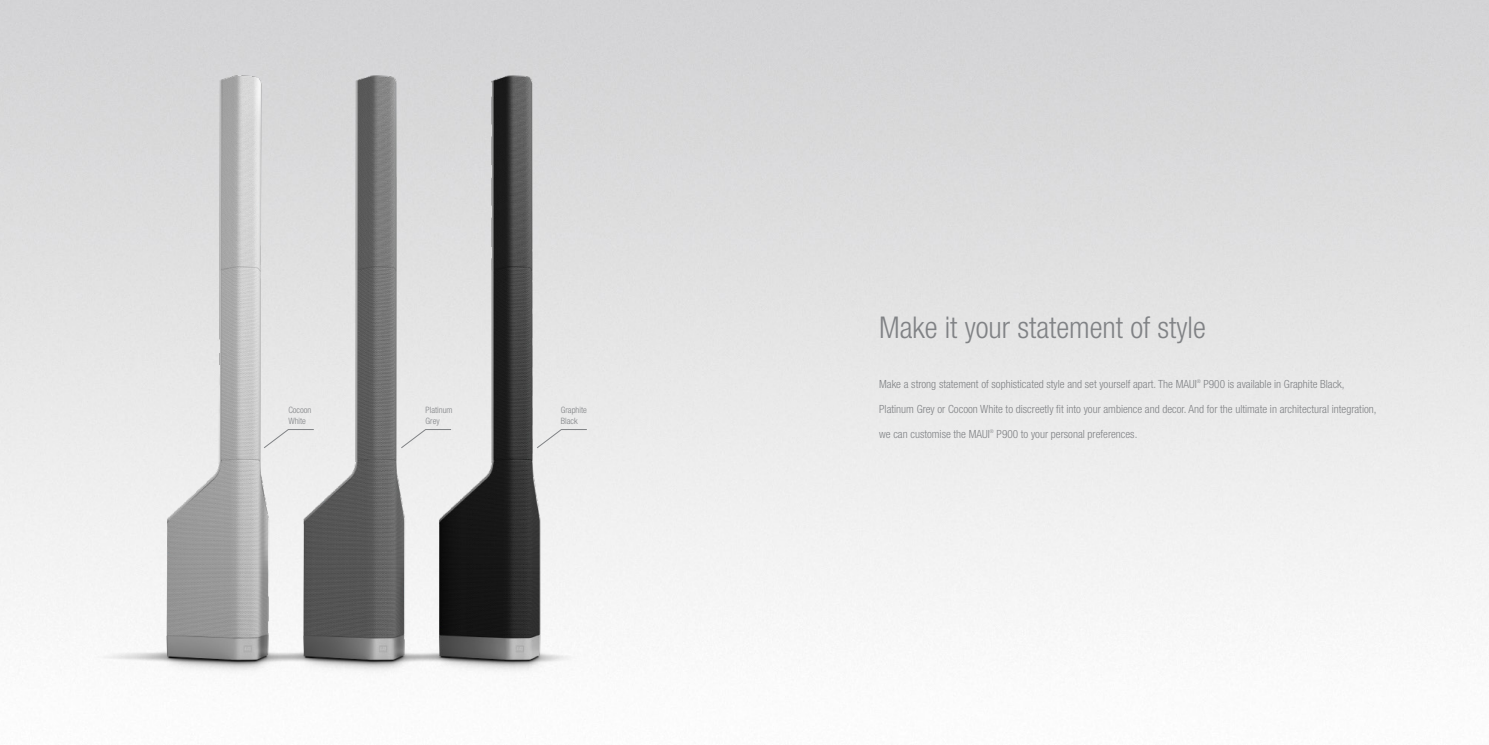
<style>
.page{position:relative;width:1489px;height:745px;background:#fff}
.page>*{position:absolute;margin:0;border:0;box-sizing:border-box;transform-origin:0 0}
.t1{font:300 condensed 30px "Helvetica Neue LT Std";color:#808285}
.t2{font:300 condensed 11.25px "Helvetica Neue LT Std";color:#808285}
.t3{font:300 condensed 8.75px "Helvetica Neue LT Std";color:#808285}
.t4{font:300 condensed 5px "Helvetica Neue LT Std";color:#808285}
</style>
<div class="page">
<img style="left:0;top:18px;width:726px;height:688px">
<svg style="left:263px;top:428px;width:51px;height:20px"></svg>
<svg style="left:400px;top:428px;width:51px;height:20px"></svg>
<svg style="left:536px;top:428px;width:51px;height:20px"></svg>
<p class="t3" style="left:288px;top:404px;width:25px">Cocoon</p>
<p class="t3" style="left:288px;top:415px;width:19px">White</p>
<p class="t3" style="left:425px;top:404px;width:29px">Platinum</p>
<p class="t3" style="left:425px;top:415px;width:16px">Grey</p>
<p class="t3" style="left:561px;top:404px;width:28px">Graphite</p>
<p class="t3" style="left:561px;top:415px;width:18px">Black</p>
<p class="t1" style="left:879px;top:309px;width:328px">Make it your statement of style</p>
<p class="t2" style="left:879px;top:377px;width:319px">Make a strong statement of sophisticated style and set yourself apart. The MAUI</p>
<p class="t4" style="left:1196px;top:377px;width:6px">®</p>
<p class="t2" style="left:1203px;top:377px;width:143px">P900 is available in Graphite Black,</p>
<p class="t2" style="left:879px;top:402px;width:499px">Platinum Grey or Cocoon White to discreetly fit into your ambience and decor. And for the ultimate in architectural integration,</p>
<p class="t2" style="left:879px;top:427px;width:112px">we can customise the MAUI</p>
<p class="t4" style="left:989px;top:427px;width:6px">®</p>
<p class="t2" style="left:996px;top:427px;width:142px">P900 to your personal preferences.</p>
</div>
